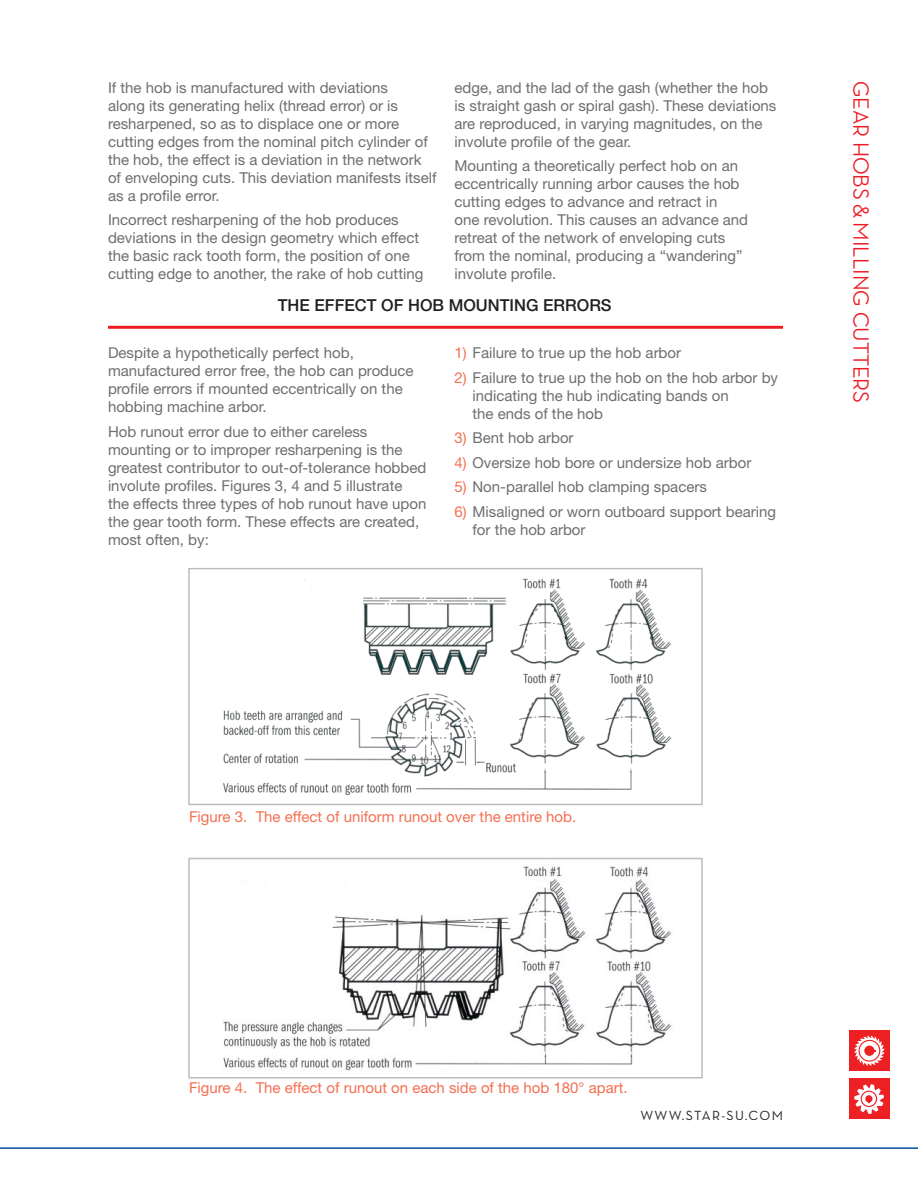
<style>
.page{position:relative;width:918px;height:1188px;background:#fff}
.page>*{position:absolute;margin:0;border:0;box-sizing:border-box;transform-origin:0 0}
.t1{font:500 22.5px "Neutra Disp";color:#ed1c24}
.t2{font:500 16.5px "Helvetica Neue";color:#231f20}
.t3{font:15px/18px "Helvetica Neue";color:#6c6e70}
.t4{font:15px "Helvetica Neue";color:#f37052}
.t5{font:13.5px "Neutra Text";letter-spacing:.1em;color:#231f20}
.s1{color:#f37052}
</style>
<div class="page">
<hr style="left:0;top:1147px;width:918px;height:2px;background:#034ea2">
<div style="left:849px;top:1078px;width:41px;height:41px;background:#ed2024"></div>
<svg style="left:854px;top:1084px;width:30px;height:30px"></svg>
<div style="left:849px;top:1030px;width:41px;height:41px;background:#ed2024"></div>
<svg style="left:854px;top:1036px;width:30px;height:30px"></svg>
<hr style="left:108px;top:326px;width:675px;height:3px;background:#ed1c24">
<img style="left:222px;top:578px;width:450px;height:218px">
<div style="left:188px;top:568px;width:515px;height:237px;border:2px solid #bbbdbf"></div>
<img style="left:223px;top:866px;width:449px;height:205px">
<div style="left:188px;top:858px;width:515px;height:220px;border:2px solid #bbbdbf"></div>
<p class="t3" style="left:454px;top:80px;width:323px">edge, and the lad of the gash (whether the hob is straight gash or spiral gash). These deviations are reproduced, in varying magnitudes, on the involute profile of the gear.</p>
<p class="t3" style="left:454px;top:158px;width:295px">Mounting a theoretically perfect hob on an eccentrically running arbor causes the hob cutting edges to advance and retract in<br>one revolution. This causes an advance and retreat of the network of enveloping cuts from the nominal, producing a “wandering” involute profile.</p>
<p class="t2" style="left:278px;top:300px;width:335px">THE EFFECT OF HOB MOUNTING ERRORS</p>
<p class="t3" style="left:108px;top:345px;width:307px">Despite a hypothetically perfect hob, manufactured error free, the hob can produce profile errors if mounted eccentrically on the hobbing machine arbor.</p>
<p class="t3" style="left:108px;top:424px;width:320px">Hob runout error due to either careless mounting or to improper resharpening is the greatest contributor to out-of-tolerance hobbed involute profiles. Figures 3, 4 and 5 illustrate the effects three types of hob runout have upon the gear tooth form. These effects are created, most often, by:</p>
<p class="t3" style="left:108px;top:80px;width:330px">If the hob is manufactured with deviations<br>along its generating helix (thread error) or is resharpened, so as to displace one or more cutting edges from the nominal pitch cylinder of the hob, the effect is a deviation in the network of enveloping cuts. This deviation manifests itself as a profile error.</p>
<p class="t3" style="left:108px;top:212px;width:317px">Incorrect resharpening of the hob produces deviations in the design geometry which effect the basic rack tooth form, the position of one cutting edge to another, the rake of hob cutting</p>
<p class="t3" style="left:454px;top:345px;width:228px"><span class="s1">1)</span> Failure to true up the hob arbor</p>
<p class="t3" style="left:472px;top:370px;width:307px;text-indent:-18px"><span class="s1">2)</span> Failure to true up the hob on the hob arbor by indicating the hub indicating bands on<br>the ends of the hob</p>
<p class="t3" style="left:454px;top:430px;width:121px"><span class="s1">3)</span> Bent hob arbor</p>
<p class="t3" style="left:454px;top:455px;width:298px"><span class="s1">4)</span> Oversize hob bore or undersize hob arbor</p>
<p class="t3" style="left:454px;top:479px;width:254px"><span class="s1">5)</span> Non-parallel hob clamping spacers</p>
<p class="t3" style="left:472px;top:504px;width:305px;text-indent:-18px"><span class="s1">6)</span> Misaligned or worn outboard support bearing for the hob arbor</p>
<h1 class="t1" style="left:868px;top:81px;width:324px;rotate:90deg">GEAR HOBS &amp; MILLING CUTTERS</h1>
<p class="t4" style="left:189px;top:811px;width:389px">Figure 3. The effect of uniform runout over the entire hob.</p>
<p class="t4" style="left:189px;top:1083px;width:440px">Figure 4. The effect of runout on each side of the hob 180° apart.</p>
<p class="t5" style="left:640px;top:1110px;width:144px">WWW.STAR-SU.COM</p>
</div>
